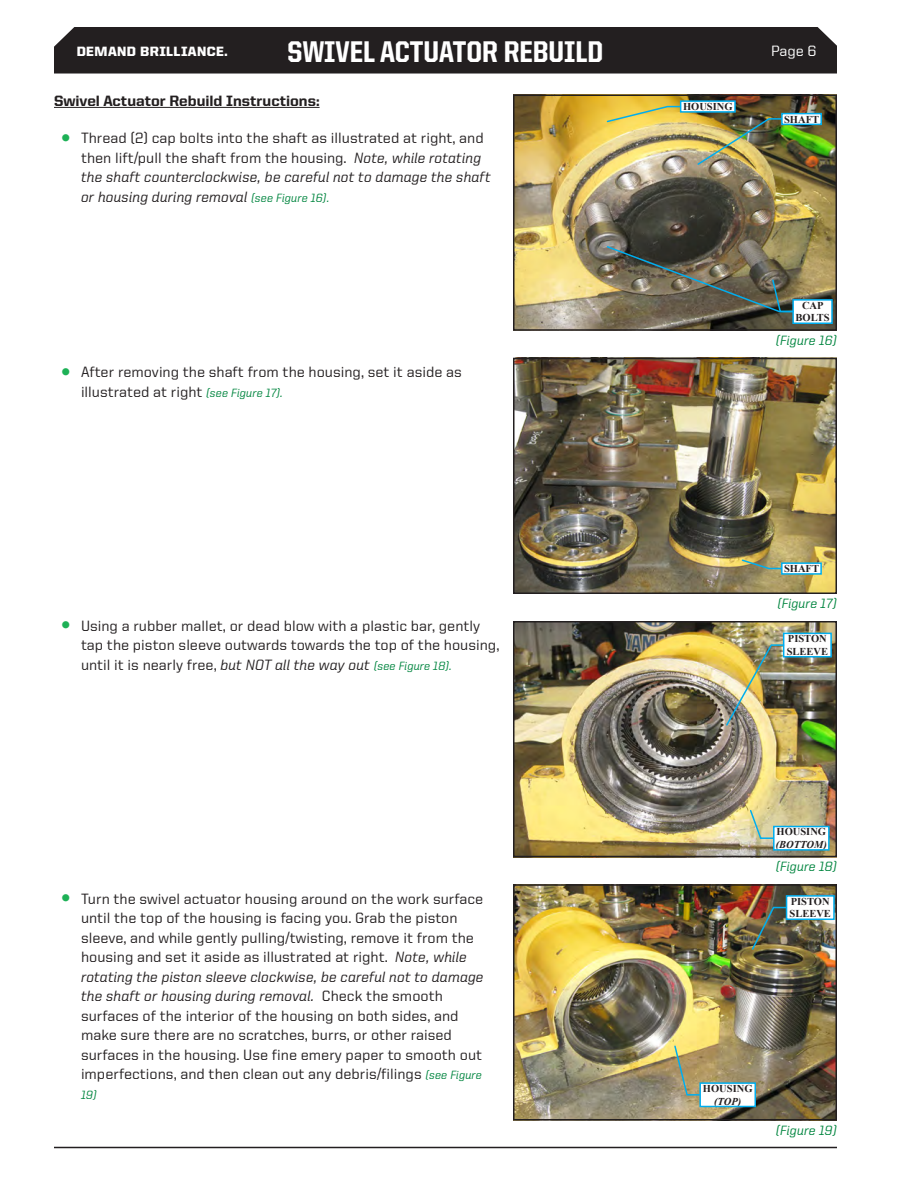
<style>
.page{position:relative;width:918px;height:1188px;background:#fff}
.page>*{position:absolute;margin:0;border:0;box-sizing:border-box;transform-origin:0 0}
.slate_follower_2{font:800 30px "United Sans Semi Cond";color:#fff}
.t1{font:500 15px/19.5px "United Sans Reg";color:#231f20}
.t2{font:500 15px/19.5px "United Italic Reg";color:#231f20}
.slate_body_text{font:800 15px "United Sans Reg";color:#231f20}
.t3{font:500 15px "United Sans Reg";color:#fff}
.slate_figure{font:500 13.5px "United Italic Reg";color:#00853f}
.t4{font:900 13.5px "United Sans Reg";letter-spacing:.03em;color:#fff}
.t5{font:500 12px "United Italic Reg";color:#00853f}
.caption_text{font:700 10.5px/12.6px "Times New Roman";color:#231f20;text-align:center}
.caption_text-2{font:italic 700 10.5px "Times New Roman";color:#231f20}
.s1{font-family:"Arial";font-weight:400;font-size:28.5px;color:#1db156}
.s2{font-family:"United Sans Reg"}
.s3{font-size:12px;color:#00853f}
.s4{font-family:"United Italic Reg";font-size:12px;color:#00853f}
.s5{font-family:"United Italic Reg"}
</style>
<div class="page">
<hr style="left:54px;top:107px;width:266px;height:1px;background:#231f20">
<div style="left:54px;top:27px;width:783px;height:47px;background:#231f20"></div>
<img style="left:516px;top:97px;width:318px;height:231px">
<div style="left:513px;top:94px;width:324px;height:237px;border:2px solid #231f20"></div>
<img style="left:516px;top:624px;width:318px;height:230px">
<div style="left:513px;top:621px;width:324px;height:236px;border:2px solid #231f20"></div>
<img style="left:516px;top:887px;width:318px;height:230px">
<div style="left:513px;top:884px;width:324px;height:236px;border:2px solid #231f20"></div>
<img style="left:516px;top:361px;width:318px;height:230px">
<div style="left:513px;top:358px;width:324px;height:236px;border:2px solid #231f20"></div>
<img style="left:606px;top:245px;width:228px;height:80px">
<img style="left:606px;top:100px;width:217px;height:66px">
<img style="left:725px;top:632px;width:108px;height:95px">
<svg style="left:741px;top:558px;width:82px;height:17px"></svg>
<img style="left:751px;top:894px;width:84px;height:57px">
<svg style="left:749px;top:809px;width:81px;height:42px"></svg>
<svg style="left:673px;top:1044px;width:84px;height:64px"></svg>
<hr style="left:54px;top:1147px;width:783px;height:1px;background:#231f20">
<p class="t4" style="left:77px;top:44px;width:152px">DEMAND BRILLIANCE.</p>
<p class="slate_follower_2" style="left:288px;top:36px;width:317px">SWIVEL ACTUATOR REBUILD</p>
<p class="t3" style="left:771px;top:43px;width:47px">Page 6</p>
<p class="slate_body_text" style="left:54px;top:92px;width:267px">Swivel Actuator Rebuild Instructions:</p>
<p class="t2" style="left:81px;top:128px;width:411px;text-indent:-20px"><span class="s1">•</span> <span class="s2">Thread (2) cap bolts into the shaft as illustrated at right, and then lift/pull the shaft from the housing.</span> Note, while rotating the shaft counterclockwise, be careful not to damage the shaft or housing during removal <span class="s3">(see Figure 16).</span></p>
<p class="t1" style="left:81px;top:362px;width:382px;text-indent:-20px"><span class="s1">•</span> After removing the shaft from the housing, set it aside as illustrated at right <span class="s4">(see Figure 17).</span></p>
<p class="t1" style="left:81px;top:616px;width:420px;text-indent:-20px"><span class="s1">•</span> Using a rubber mallet, or dead blow with a plastic bar, gently tap the piston sleeve outwards towards the top of the housing, until it is nearly free, <span class="s5">but NOT all the way out</span> <span class="s4">(see Figure 18).</span></p>
<p class="t1" style="left:81px;top:889px;width:404px;text-indent:-20px"><span class="s1">•</span> Turn the swivel actuator housing around on the work surface until the top of the housing is facing you. Grab the piston sleeve, and while gently pulling/twisting, remove it from the housing and set it aside as illustrated at right. <span class="s5">Note, while rotating the piston sleeve clockwise, be careful not to damage the shaft or housing during removal.</span> Check the smooth surfaces of the interior of the housing on both sides, and make sure there are no scratches, burrs, or other raised surfaces in the housing. Use fine emery paper to smooth out imperfections, and then clean out any debris/filings <span class="s4">(see Figure</span></p>
<p class="t5" style="left:81px;top:1088px;width:17px">19)</p>
<p class="caption_text" style="left:683px;top:100px;width:51px">HOUSING</p>
<p class="caption_text" style="left:784px;top:112px;width:37px">SHAFT</p>
<p class="caption_text" style="left:796px;top:299px;width:36px">CAP<br>BOLTS</p>
<p class="slate_figure" style="left:776px;top:333px;width:63px">(Figure 16)</p>
<p class="caption_text" style="left:784px;top:562px;width:37px">SHAFT</p>
<p class="slate_figure" style="left:778px;top:596px;width:61px">(Figure 17)</p>
<p class="caption_text" style="left:788px;top:632px;width:40px">PISTON</p>
<p class="caption_text" style="left:787px;top:645px;width:43px">SLEEVE</p>
<p class="caption_text" style="left:777px;top:825px;width:51px">HOUSING</p>
<p class="caption_text-2" style="left:776px;top:837px;width:53px">(BOTTOM)</p>
<p class="slate_figure" style="left:776px;top:859px;width:63px">(Figure 18)</p>
<p class="caption_text" style="left:791px;top:895px;width:40px">PISTON</p>
<p class="caption_text" style="left:790px;top:907px;width:43px">SLEEVE</p>
<p class="caption_text" style="left:703px;top:1082px;width:51px">HOUSING</p>
<p class="caption_text-2" style="left:714px;top:1094px;width:29px">(TOP)</p>
<p class="slate_figure" style="left:776px;top:1123px;width:63px">(Figure 19)</p>
</div>
